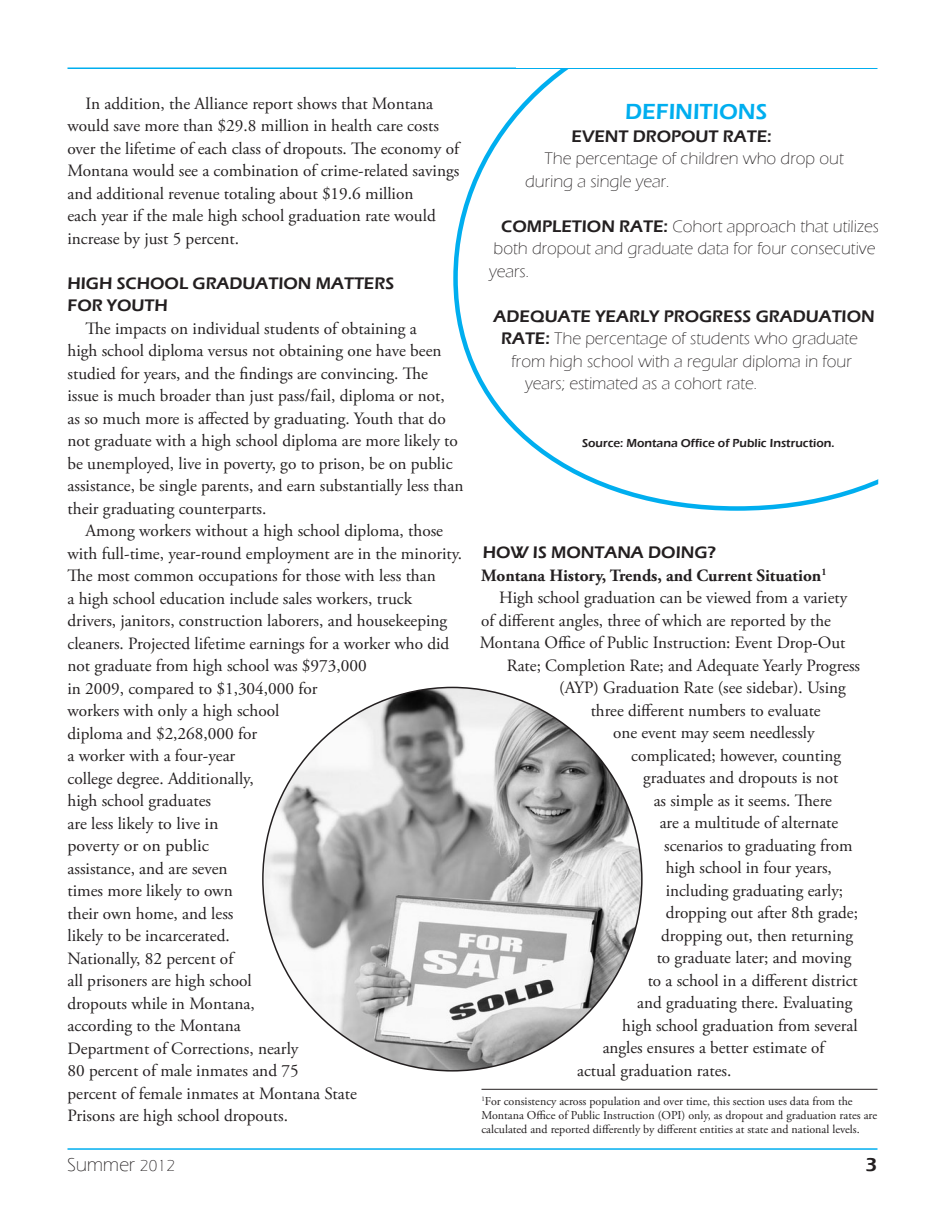
<style>
.page{position:relative;width:945px;height:1215px;background:#fff}
.page>*{position:absolute;margin:0;border:0;box-sizing:border-box;transform-origin:0 0}
.t1{font:600 22.5px "Eras ITC";color:#00aeef}
.t2{font:300 19.5px "Eras ITC";color:#231f20}
.t3{font:600 19.5px "Eras ITC";color:#231f20}
.t4{font:17.25px/22.5px "Adobe Garamond Pro";color:#231f20}
.t5{font:300 17.25px/22.5px "Eras ITC";color:#231f20}
.eras_demi{font:600 17.25px "Eras ITC";color:#231f20}
.t6{font:700 17.25px "Adobe Garamond Pro";color:#231f20}
.Level_1{font:600 17.25px "Eras ITC";color:#231f20}
.eras_light{font:12px/14.4px "Adobe Garamond Pro";color:#231f20}
.source{font:600 12px "Eras ITC";color:#231f20}
.s1{font-weight:600}
.s2{font-size:16.5px}
</style>
<div class="page">
<hr style="left:68px;top:1148px;width:810px;height:2px;background:#00aeef">
<hr style="left:68px;top:67px;width:810px;height:2px;background:#00aeef">
<svg style="left:451px;top:67px;width:427px;height:444px"></svg>
<div style="left:516px;top:4px;width:396px;height:64px;background:#fff"></div>
<img style="left:264px;top:687px;width:378px;height:384px">
<hr style="left:482px;top:1089px;width:396px;height:1px;background:#231f20">
<p class="t4" style="left:68px;top:92px;width:393px;text-indent:18px">In addition, the Alliance report shows that Montana would save more than $29.8 million in health care costs over the lifetime of each class of dropouts. The economy of Montana would see a combination of crime-related savings and additional revenue totaling about $19.6 million<br>each year if the male high school graduation rate would increase by just 5 percent.</p>
<p class="eras_demi" style="left:68px;top:273px;width:328px">HIGH SCHOOL GRADUATION MATTERS</p>
<p class="eras_demi" style="left:68px;top:295px;width:102px">FOR YOUTH</p>
<p class="t4" style="left:68px;top:317px;width:398px;text-indent:18px">The impacts on individual students of obtaining a<br>high school diploma versus not obtaining one have been studied for years, and the findings are convincing. The issue is much broader than just pass/fail, diploma or not,<br>as so much more is affected by graduating. Youth that do not graduate with a high school diploma are more likely to be unemployed, live in poverty, go to prison, be on public assistance, be single parents, and earn substantially less than their graduating counterparts.</p>
<p class="t4" style="left:68px;top:520px;width:396px;text-indent:18px">Among workers without a high school diploma, those with full-time, year-round employment are in the minority.<br>The most common occupations for those with less than<br>a high school education include sales workers, truck drivers, janitors, construction laborers, and housekeeping cleaners. Projected lifetime earnings for a worker who did not graduate from high school was $973,000<br>in 2009, compared to $1,304,000 for<br>workers with only a high school<br>diploma and $2,268,000 for<br>a worker with a four-year<br>college degree. Additionally,<br>high school graduates<br>are less likely to live in<br>poverty or on public<br>assistance, and are seven<br>times more likely to own<br>their own home, and less<br>likely to be incarcerated.<br>Nationally, 82 percent of<br>all prisoners are high school<br>dropouts while in Montana,<br>according to the Montana<br>Department of Corrections, nearly<br>80 percent of male inmates and 75<br>percent of female inmates at Montana State<br>Prisons are high school dropouts.</p>
<p class="t1" style="left:625px;top:99px;width:144px">DEFINITIONS</p>
<p class="eras_demi" style="left:572px;top:126px;width:202px">EVENT DROPOUT RATE:</p>
<p class="t5" style="left:525px;top:148px;width:320px;text-indent:20px">The percentage of children who drop out during a single year.</p>
<p class="t5" style="left:489px;top:215px;width:391px;text-indent:12px"><span class="s1">COMPLETION RATE:</span> Cohort approach that utilizes both dropout and graduate data for four consecutive years.</p>
<p class="eras_demi" style="left:494px;top:306px;width:383px">ADEQUATE YEARLY PROGRESS GRADUATION</p>
<p class="t5" style="left:501px;top:328px;width:358px"><span class="s1">RATE:</span> The percentage of students who graduate</p>
<p class="t5" style="left:512px;top:350px;width:342px">from high school with a regular diploma in four</p>
<p class="t5" style="left:525px;top:373px;width:234px">years; estimated as a cohort rate.</p>
<p class="source" style="left:582px;top:436px;width:254px">Source: Montana Office of Public Instruction.</p>
<p class="Level_1" style="left:483px;top:543px;width:235px">HOW IS MONTANA DOING?</p>
<p class="t6" style="left:481px;top:565px;width:347px">Montana History, Trends, and Current Situation<sup>1</sup></p>
<p class="t4" style="left:499px;top:587px;width:349px">High school graduation can be viewed from a variety</p>
<p class="t4" style="left:481px;top:610px;width:351px">of different angles, three of which are reported by the</p>
<p class="t4" style="left:480px;top:632px;width:367px">Montana Office of Public Instruction: Event Drop-Out</p>
<p class="t4" style="left:507px;top:655px;width:355px">Rate; Completion Rate; and Adequate Yearly Progress</p>
<p class="t4" style="left:559px;top:677px;width:288px">(AYP) Graduation Rate (see sidebar). Using</p>
<p class="t4" style="left:591px;top:700px;width:231px">three different numbers to evaluate</p>
<p class="t4" style="left:613px;top:722px;width:203px">one event may seem needlessly</p>
<p class="t4" style="left:631px;top:745px;width:211px">complicated; however, counting</p>
<p class="t4" style="left:643px;top:767px;width:197px">graduates and dropouts is not</p>
<p class="t4" style="left:654px;top:790px;width:180px">as simple as it seems. There</p>
<p class="t4" style="left:660px;top:812px;width:180px">are a multitude of alternate</p>
<p class="t4" style="left:664px;top:835px;width:190px">scenarios to graduating from</p>
<p class="t4" style="left:666px;top:857px;width:168px">high school in four years,</p>
<p class="t4" style="left:666px;top:880px;width:179px">including graduating early;</p>
<p class="t4" style="left:666px;top:902px;width:194px">dropping out after 8th grade;</p>
<p class="t4" style="left:661px;top:925px;width:193px">dropping out, then returning</p>
<p class="t4" style="left:657px;top:947px;width:196px">to graduate later; and moving</p>
<p class="t4" style="left:648px;top:970px;width:212px">to a school in a different district</p>
<p class="t4" style="left:637px;top:992px;width:217px">and graduating there. Evaluating</p>
<p class="t4" style="left:622px;top:1015px;width:237px">high school graduation from several</p>
<p class="t4" style="left:603px;top:1037px;width:223px">angles ensures a better estimate of</p>
<p class="t4" style="left:577px;top:1060px;width:156px">actual graduation rates.</p>
<p class="eras_light" style="left:482px;top:1094px;width:397px"><sup>1</sup>For consistency across population and over time, this section uses data from the<br>Montana Office of Public Instruction (OPI) only, as dropout and graduation rates are calculated and reported differently by different entities at state and national levels.</p>
<p class="t2" style="left:68px;top:1154px;width:110px">Summer <span class="s2">2012</span></p>
<p class="t3" style="left:866px;top:1154px;width:14px">3</p>
</div>
